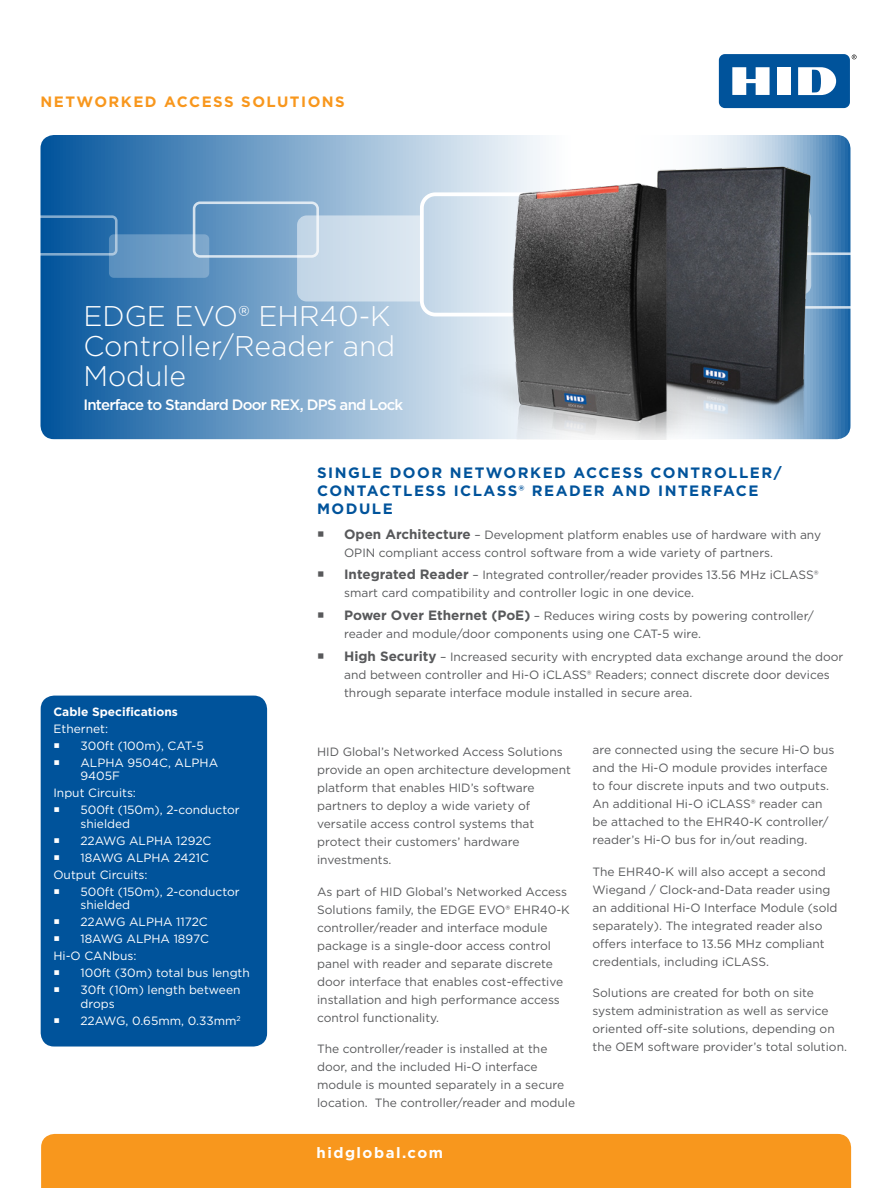
<style>
.page{position:relative;width:891px;height:1188px;background:#fff}
.page>*{position:absolute;margin:0;border:0;box-sizing:border-box;transform-origin:0 0}
.t1{font:300 28.5px/30px "Gotham";color:#fff}
.Blue_Header{font:700 15px/18px "Gotham";letter-spacing:.1em;color:#00539b}
.t2{font:500 15px "Gotham";letter-spacing:-.05em;color:#fff}
.t3{font:700 15px "Gotham";letter-spacing:.1em;color:#f8971d}
.t4{font:700 15px "Gotham";letter-spacing:.1em;color:#fff}
.t5{font:12px/18px "Gotham";color:#58595b}
.t6{font:12px/13.5px "Gotham";color:#fff}
.t7{font:700 12px "Gotham";color:#fff}
.s1{font-weight:700;font-size:13.5px}
</style>
<div class="page">
<div style="left:41px;top:696px;width:226px;height:351px;background:#00539b;border-radius:14px"></div>
<svg style="left:40px;top:135px;width:810px;height:304px;background:#72a0c8"></svg>
<div style="left:41px;top:1134px;width:810px;height:54px;background:#f8971d"></div>
<div style="left:193px;top:201px;width:126px;height:57px;border:3px solid #fff;border-radius:6px"></div>
<div style="left:109px;top:234px;width:100px;height:44px;background:linear-gradient(to right,#578dbd,#86adcf);border-radius:5px"></div>
<div style="left:28px;top:215px;width:90px;height:41px;border:3px solid #fff;border-radius:4px"></div>
<div style="left:420px;top:192px;width:267px;height:124px;border:4px solid #fff;border-radius:14px"></div>
<svg style="left:297px;top:215px;width:123px;height:87px;background:#cfdeeb"></svg>
<svg style="left:852px;top:55px;width:5px;height:4px"></svg>
<div style="left:719px;top:54px;width:131px;height:54px;background:#00539b;border-radius:6px"></div>
<div style="left:777px;top:67px;width:14px;height:28px;background:#fff"></div>
<svg style="left:732px;top:67px;width:38px;height:28px"></svg>
<svg style="left:798px;top:67px;width:38px;height:28px"></svg>
<img style="left:600px;top:156px;width:251px;height:283px">
<img style="left:461px;top:178px;width:301px;height:261px">
<p class="t3" style="left:40px;top:92px;width:306px">NETWORKED ACCESS SOLUTIONS</p>
<p class="t1" style="left:83px;top:301px;width:313px">EDGE EVO® EHR40-K<br>Controller/Reader and<br>Module</p>
<p class="t2" style="left:83px;top:395px;width:321px">Interface to Standard Door REX, DPS and Lock</p>
<p class="t7" style="left:53px;top:704px;width:126px">Cable Specifications</p>
<p class="t6" style="left:53px;top:722px;width:56px">Ethernet:</p>
<p class="t6" style="left:80px;top:739px;width:125px">300ft (100m), CAT-5</p>
<p class="t6" style="left:80px;top:756px;width:139px">ALPHA 9504C, ALPHA<br>9405F</p>
<p class="t6" style="left:53px;top:786px;width:84px">Input Circuits:</p>
<p class="t6" style="left:80px;top:803px;width:161px">500ft (150m), 2-conductor shielded</p>
<p class="t6" style="left:80px;top:834px;width:132px">22AWG ALPHA 1292C</p>
<p class="t6" style="left:80px;top:851px;width:130px">18AWG ALPHA 2421C</p>
<p class="t6" style="left:53px;top:868px;width:96px">Output Circuits:</p>
<p class="t6" style="left:80px;top:885px;width:161px">500ft (150m), 2-conductor shielded</p>
<p class="t6" style="left:80px;top:915px;width:129px">22AWG ALPHA 1172C</p>
<p class="t6" style="left:80px;top:932px;width:130px">18AWG ALPHA 1897C</p>
<p class="t6" style="left:53px;top:949px;width:85px">Hi-O CANbus:</p>
<p class="t6" style="left:80px;top:966px;width:171px">100ft (30m) total bus length</p>
<p class="t6" style="left:80px;top:983px;width:162px">30ft (10m) length between drops</p>
<p class="t6" style="left:80px;top:1014px;width:162px">22AWG, 0.65mm, 0.33mm<sup>2</sup></p>
<p class="Blue_Header" style="left:317px;top:463px;width:466px">SINGLE DOOR NETWORKED ACCESS CONTROLLER/<br>CONTACTLESS ICLASS® READER AND INTERFACE<br>MODULE</p>
<p class="t5" style="left:344px;top:525px;width:479px"><span class="s1">Open Architecture</span> – Development platform enables use of hardware with any<br>OPIN compliant access control software from a wide variety of partners.</p>
<p class="t5" style="left:344px;top:566px;width:476px"><span class="s1">Integrated Reader</span> – Integrated controller/reader provides 13.56 MHz iCLASS® smart card compatibility and controller logic in one device.</p>
<p class="t5" style="left:344px;top:606px;width:471px"><span class="s1">Power Over Ethernet (PoE)</span> – Reduces wiring costs by powering controller/ reader and module/door components using one CAT-5 wire.</p>
<p class="t5" style="left:344px;top:647px;width:501px"><span class="s1">High Security</span> – Increased security with encrypted data exchange around the door and between controller and Hi-O iCLASS® Readers; connect discrete door devices through separate interface module installed in secure area.</p>
<p class="t5" style="left:317px;top:743px;width:255px">HID Global’s Networked Access Solutions provide an open architecture development platform that enables HID’s software partners to deploy a wide variety of versatile access control systems that protect their customers’ hardware investments.</p>
<p class="t5" style="left:317px;top:882px;width:254px">As part of HID Global’s Networked Access Solutions family, the EDGE EVO® EHR40-K controller/reader and interface module package is a single-door access control panel with reader and separate discrete door interface that enables cost-effective installation and high performance access control functionality.</p>
<p class="t5" style="left:317px;top:1040px;width:260px">The controller/reader is installed at the door, and the included Hi-O interface module is mounted separately in a secure location. The controller/reader and module</p>
<p class="t4" style="left:316px;top:1142px;width:128px">hidglobal.com</p>
<p class="t5" style="left:592px;top:741px;width:244px">are connected using the secure Hi-O bus and the Hi-O module provides interface to four discrete inputs and two outputs.<br>An additional Hi-O iCLASS® reader can be attached to the EHR40-K controller/ reader’s Hi-O bus for in/out reading.</p>
<p class="t5" style="left:592px;top:862px;width:247px">The EHR40-K will also accept a second Wiegand / Clock-and-Data reader using an additional Hi-O Interface Module (sold separately). The integrated reader also offers interface to 13.56 MHz compliant credentials, including iCLASS.</p>
<p class="t5" style="left:592px;top:984px;width:256px">Solutions are created for both on site system administration as well as service oriented off-site solutions, depending on the OEM software provider’s total solution.</p>
</div>
